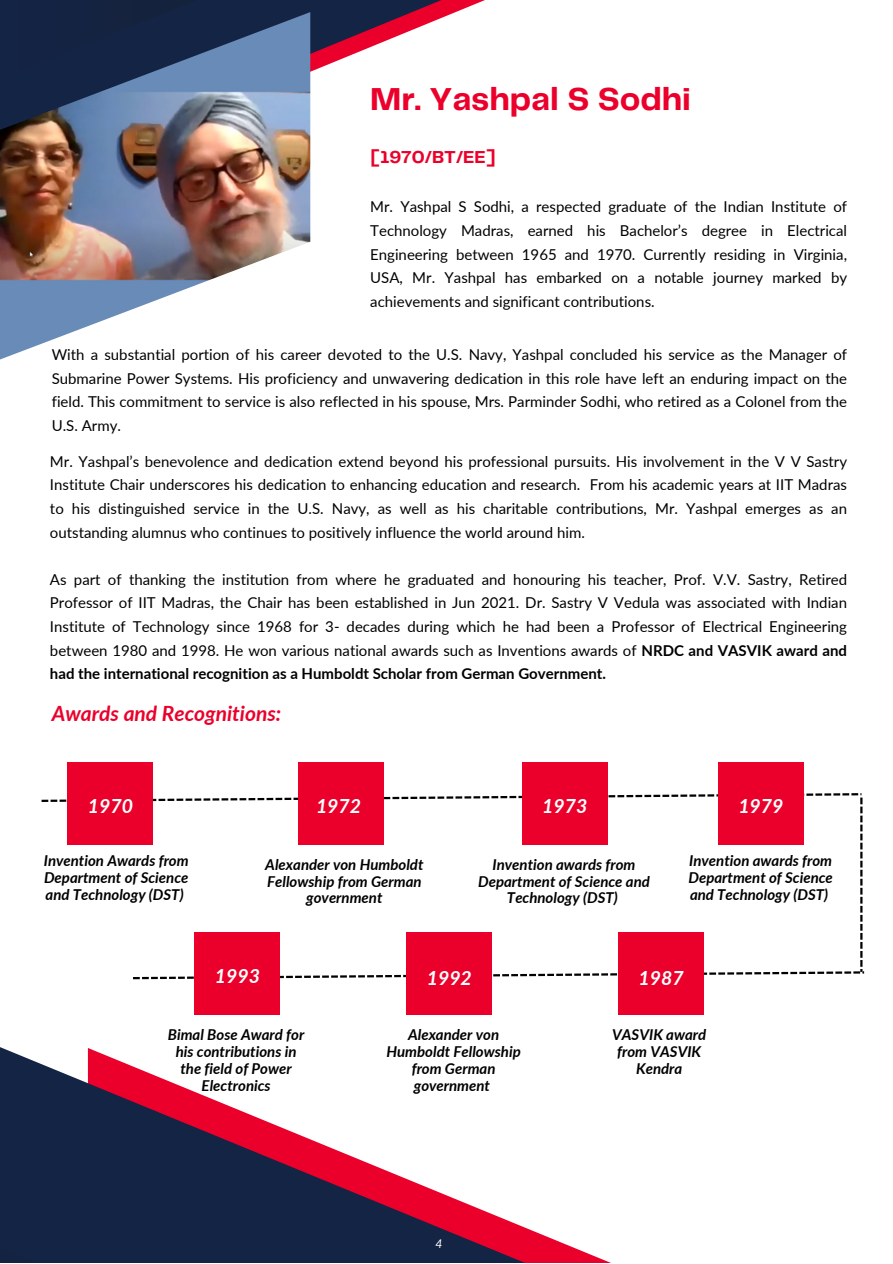
<style>
.page{position:relative;width:893px;height:1264px;background:#fff}
.page>*{position:absolute;margin:0;border:0;box-sizing:border-box;transform-origin:0 0}
.t1{font:700 33px "Telegraf";color:#eb002b}
.t2{font:italic 700 21px "Lato";color:#eb002b}
.t3{font:italic 700 19.5px "Lato";color:#fff}
.t4{font:700 18px "Telegraf";color:#eb002b}
.t5{font:15px/23.5px "Lato";color:#000;text-align:justify}
.t6{font:italic 700 15px/16.8px "Lato";color:#000;text-align:center}
.t7{font:italic 12px "Lato";color:#fff}
.s1{font-weight:700}
</style>
<div class="page">
<svg style="left:0;top:971px;width:865px;height:291px"></svg>
<svg style="left:0;top:1155px;width:541px;height:107px;background:#513b59"></svg>
<svg style="left:310px;top:0;width:175px;height:198px"></svg>
<svg style="left:0;top:0;width:352px;height:95px"></svg>
<div style="left:68px;top:761px;width:85px;height:83px;background:#eb002b"></div>
<div style="left:298px;top:761px;width:85px;height:83px;background:#eb002b"></div>
<div style="left:522px;top:761px;width:85px;height:83px;background:#eb002b"></div>
<div style="left:194px;top:932px;width:86px;height:82px;background:#eb002b"></div>
<div style="left:717px;top:761px;width:86px;height:83px;background:#eb002b"></div>
<div style="left:406px;top:932px;width:86px;height:82px;background:#eb002b"></div>
<div style="left:618px;top:932px;width:86px;height:82px;background:#eb002b"></div>
<svg style="left:42px;top:793px;width:822px;height:186px"></svg>
<img style="left:0;top:12px;width:310px;height:347px">
<p class="t1" style="left:370px;top:85px;width:322px">Mr. Yashpal S Sodhi</p>
<p class="t4" style="left:370px;top:149px;width:127px">[1970/BT/EE]</p>
<p class="t5" style="left:370px;top:195px;width:478px">Mr. Yashpal S Sodhi, a respected graduate of the Indian Institute of Technology Madras, earned his Bachelor’s degree in Electrical Engineering between 1965 and 1970. Currently residing in Virginia, USA, Mr. Yashpal has embarked on a notable journey marked by achievements and significant contributions.</p>
<p class="t5" style="left:52px;top:342px;width:796px">With a substantial portion of his career devoted to the U.S. Navy, Yashpal concluded his service as the Manager of Submarine Power Systems. His proficiency and unwavering dedication in this role have left an enduring impact on the field. This commitment to service is also reflected in his spouse, Mrs. Parminder Sodhi, who retired as a Colonel from the U.S. Army.</p>
<p class="t5" style="left:50px;top:449px;width:798px">Mr. Yashpal’s benevolence and dedication extend beyond his professional pursuits. His involvement in the V V Sastry Institute Chair underscores his dedication to enhancing education and research. From his academic years at IIT Madras to his distinguished service in the U.S. Navy, as well as his charitable contributions, Mr. Yashpal emerges as an outstanding alumnus who continues to positively influence the world around him.</p>
<p class="t5" style="left:50px;top:567px;width:798px">As part of thanking the institution from where he graduated and honouring his teacher, Prof. V.V. Sastry, Retired Professor of IIT Madras, the Chair has been established in Jun 2021. Dr. Sastry V Vedula was associated with Indian Institute of Technology since 1968 for 3- decades during which he had been a Professor of Electrical Engineering between 1980 and 1998. He won various national awards such as Inventions awards of <span class="s1">NRDC and VASVIK award and had the international recognition as a Humboldt Scholar from German Government.</span></p>
<p class="t2" style="left:52px;top:700px;width:231px">Awards and Recognitions:</p>
<p class="t3" style="left:88px;top:793px;width:47px">1970</p>
<p class="t3" style="left:316px;top:793px;width:47px">1972</p>
<p class="t6" style="left:44px;top:852px;width:146px;text-align:justify">Invention Awards from Department of Science and Technology (DST)</p>
<p class="t6" style="left:265px;top:855px;width:160px">Alexander von Humboldt<br>Fellowship from German government</p>
<p class="t3" style="left:542px;top:793px;width:47px">1973</p>
<p class="t6" style="left:478px;top:855px;width:173px">Invention awards from<br>Department of Science and<br>Technology (DST)</p>
<p class="t3" style="left:738px;top:793px;width:47px">1979</p>
<p class="t6" style="left:688px;top:852px;width:146px;text-align:justify">Invention awards from Department of Science and Technology (DST)</p>
<p class="t3" style="left:215px;top:963px;width:47px">1993</p>
<p class="t6" style="left:168px;top:1025px;width:138px">Bimal Bose Award for his contributions in the field of Power<br>Electronics</p>
<p class="t3" style="left:426px;top:966px;width:47px">1992</p>
<p class="t6" style="left:386px;top:1025px;width:136px">Alexander von<br>Humboldt Fellowship from German government</p>
<p class="t7" style="left:435px;top:1235px;width:8px">4</p>
<p class="t3" style="left:638px;top:966px;width:47px">1987</p>
<p class="t6" style="left:612px;top:1025px;width:96px">VASVIK award from VASVIK<br>Kendra</p>
</div>
